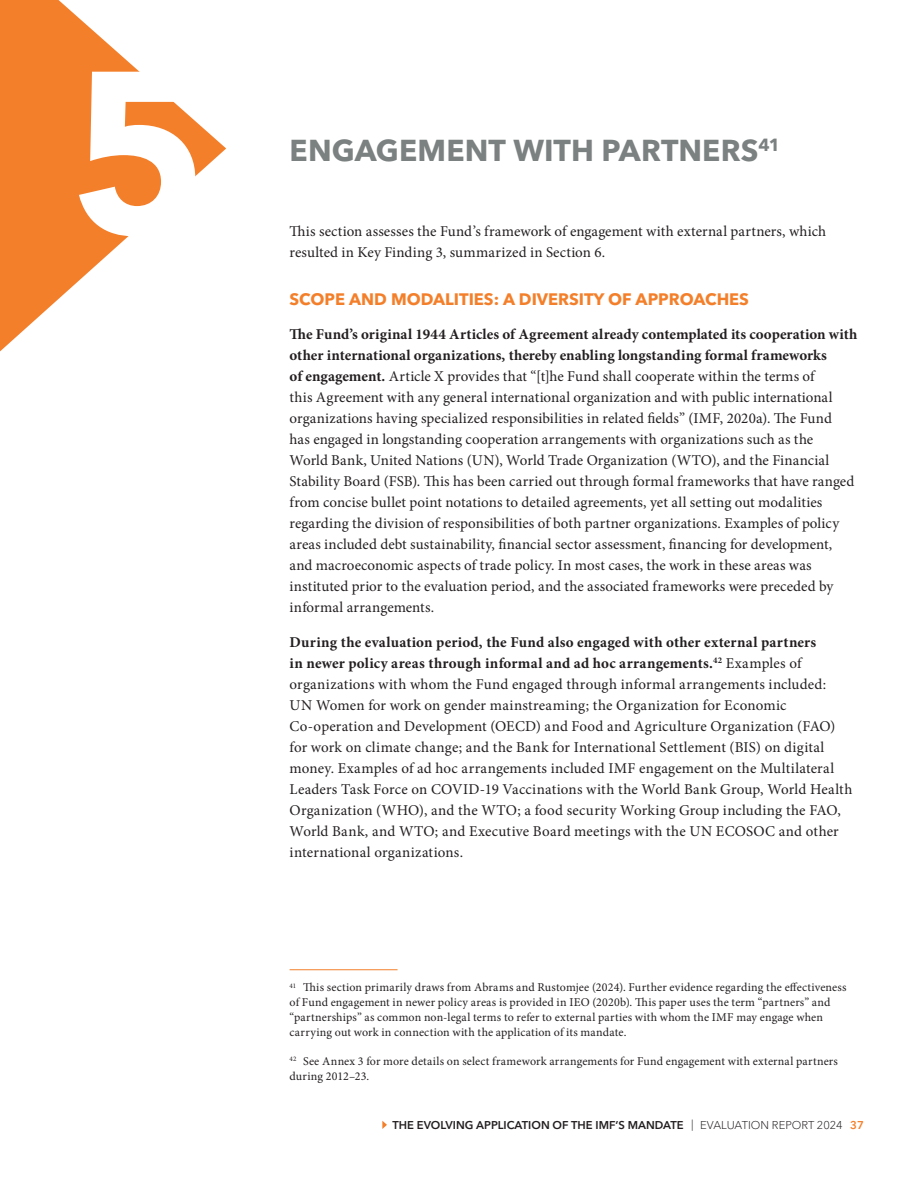
<style>
.page{position:relative;width:918px;height:1188px;background:#fff}
.page>*{position:absolute;margin:0;border:0;box-sizing:border-box;transform-origin:0 0}
.t1{font:900 228.6px "Avenir LT Std";color:#fff}
.Chapter_Title{font:700 30px "Avenir Next W1 G";letter-spacing:.005em;color:#7b8080}
.Heading_2{font:700 16.5px "Avenir Next W1 G";color:#f47f2a}
.Paragraphs{font:15px/21px "Minion Pro";letter-spacing:.01em;color:#231f20}
.Footnote_text{font:12px/15px "Minion Pro";letter-spacing:.01em;color:#231f20}
.t2{font:600 11.25px "Avenir Next W1 G";color:#231f20}
.s1{font-weight:700}
.s2{font-weight:300}
.s3{color:#f47f2a}
</style>
<div class="page">
<svg style="left:0;top:0;width:226px;height:351px;fill:#f47f2a"></svg>
<hr style="left:290px;top:969px;width:108px;height:1px;background:#f47f2a">
<svg style="left:382px;top:1121px;width:5px;height:8px"></svg>
<p class="t1" style="left:72px;top:16px;width:137px">5</p>
<p class="Chapter_Title" style="left:290px;top:126px;width:492px">ENGAGEMENT WITH PARTNERS<sup>41</sup></p>
<p class="Paragraphs" style="left:290px;top:220px;width:538px">This section assesses the Fund’s framework of engagement with external partners, which resulted in Key Finding 3, summarized in Section 6.</p>
<p class="Heading_2" style="left:290px;top:286px;width:461px">SCOPE AND MODALITIES: A DIVERSITY OF APPROACHES</p>
<p class="Paragraphs" style="left:290px;top:324px;width:569px"><span class="s1">The Fund’s original 1944 Articles of Agreement already contemplated its cooperation with other international organizations, thereby enabling longstanding formal frameworks<br>of engagement.</span> Article X provides that “[t]he Fund shall cooperate within the terms of<br>this Agreement with any general international organization and with public international organizations having specialized responsibilities in related fields” (IMF, 2020a). The Fund<br>has engaged in longstanding cooperation arrangements with organizations such as the<br>World Bank, United Nations (UN), World Trade Organization (WTO), and the Financial Stability Board (FSB). This has been carried out through formal frameworks that have ranged from concise bullet point notations to detailed agreements, yet all setting out modalities regarding the division of responsibilities of both partner organizations. Examples of policy areas included debt sustainability, financial sector assessment, financing for development, and macroeconomic aspects of trade policy. In most cases, the work in these areas was instituted prior to the evaluation period, and the associated frameworks were preceded by informal arrangements.</p>
<p class="Paragraphs" style="left:290px;top:631px;width:564px"><span class="s1">During the evaluation period, the Fund also engaged with other external partners<br>in newer policy areas through informal and ad hoc arrangements.</span><sup>42</sup> Examples of organizations with whom the Fund engaged through informal arrangements included:<br>UN Women for work on gender mainstreaming; the Organization for Economic Co-operation and Development (OECD) and Food and Agriculture Organization (FAO) for work on climate change; and the Bank for International Settlement (BIS) on digital money. Examples of ad hoc arrangements included IMF engagement on the Multilateral Leaders Task Force on COVID-19 Vaccinations with the World Bank Group, World Health Organization (WHO), and the WTO; a food security Working Group including the FAO, World Bank, and WTO; and Executive Board meetings with the UN ECOSOC and other international organizations.</p>
<p class="Footnote_text" style="left:290px;top:980px;width:559px"><sup>41</sup> This section primarily draws from Abrams and Rustomjee (2024). Further evidence regarding the effectiveness of Fund engagement in newer policy areas is provided in IEO (2020b). This paper uses the term “partners” and “partnerships” as common non-legal terms to refer to external parties with whom the IMF may engage when carrying out work in connection with the application of its mandate.</p>
<p class="Footnote_text" style="left:290px;top:1054px;width:550px"><sup>42</sup> See Annex 3 for more details on select framework arrangements for Fund engagement with external partners during 2012–23.</p>
<p class="t2" style="left:392px;top:1116px;width:473px">THE EVOLVING APPLICATION OF THE IMF’S MANDATE <span class="s2">| EVALUATION REPORT 2024</span> <span class="s3">37</span></p>
</div>
